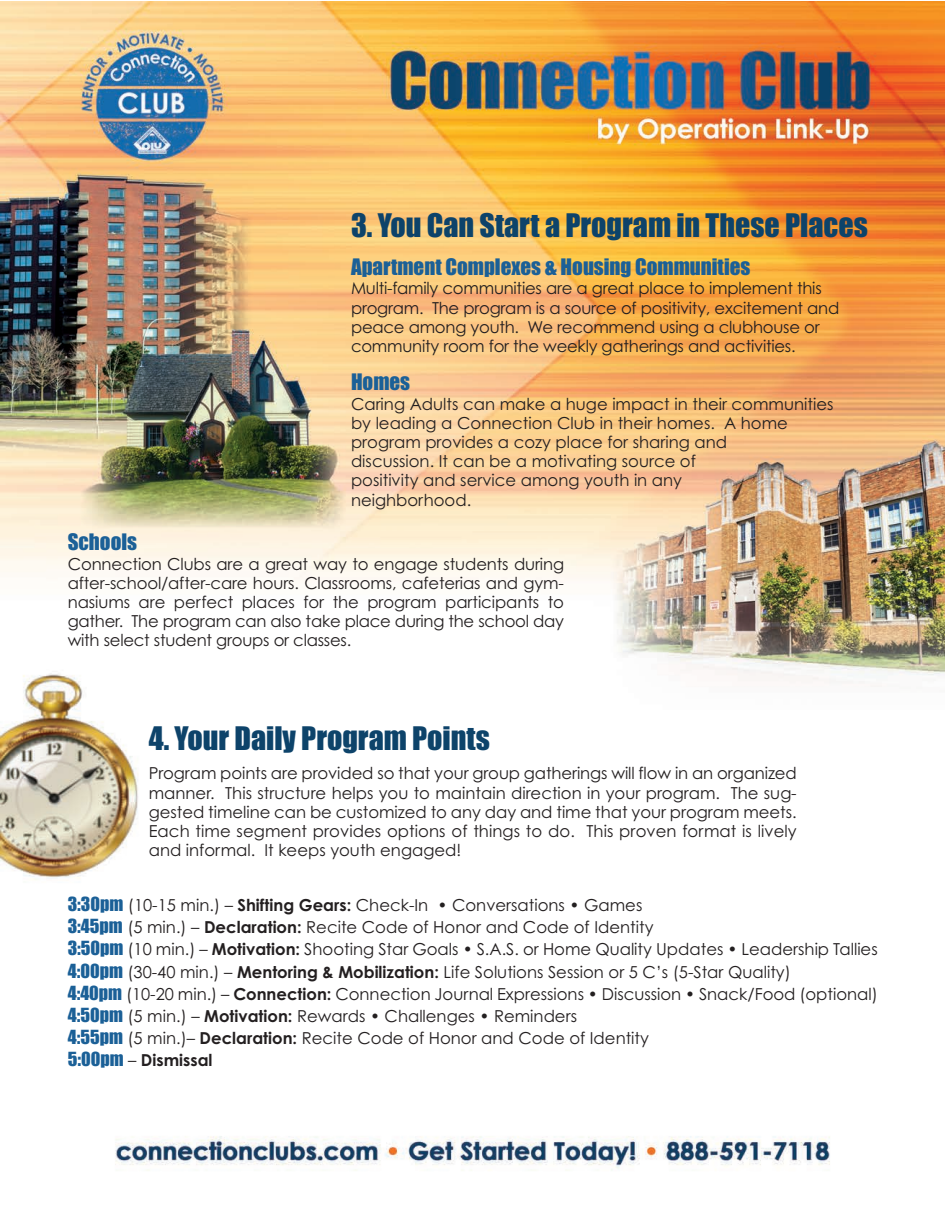
<style>
.page{position:relative;width:945px;height:1215px;background:#fff}
.page>*{position:absolute;margin:0;border:0;box-sizing:border-box;transform-origin:0 0}
.t1{font:30px "Impact";color:#0d436a}
.t2{font:21px "Impact";color:#1b6097}
.t3{font:16.5px/19.2px "Century Gothic";color:#231f20}
.t4{font:700 16.5px "Century Gothic";color:#231f20}
.s1{font-family:"Impact";font-size:18px;color:#1b6097}
.s2{font-weight:700}
.s3{font-family:"Impact";font-weight:400;font-size:18px;color:#1b6097}
.s4{font-weight:400}
</style>
<div class="page">
<img style="left:0;top:1px;width:945px;height:1170px">
<p class="t1" style="left:351px;top:215px;width:518px">3. You Can Start a Program in These Places</p>
<p class="t2" style="left:351px;top:260px;width:401px">Apartment Complexes &amp; Housing Communities</p>
<p class="t3" style="left:351px;top:280px;width:490px">Multi-family communities are a great place to implement this program. The program is a source of positivity, excitement and peace among youth. We recommend using a clubhouse or community room for the weekly gatherings and activities.</p>
<p class="t2" style="left:351px;top:375px;width:61px">Homes</p>
<p class="t3" style="left:351px;top:396px;width:484px">Caring Adults can make a huge impact in their communities</p>
<p class="t3" style="left:351px;top:415px;width:439px">by leading a Connection Club in their homes. A home</p>
<p class="t3" style="left:351px;top:434px;width:378px">program provides a cozy place for sharing and discussion. It can be a motivating source of positivity and service among youth in any neighborhood.</p>
<p class="t2" style="left:68px;top:535px;width:71px">Schools</p>
<p class="t3" style="left:68px;top:556px;width:498px;text-align:justify">Connection Clubs are a great way to engage students during after-school/after-care hours. Classrooms, cafeterias and gym&shy;nasiums are perfect places for the program participants to gather. The program can also take place during the school day with select student groups or classes.</p>
<p class="t1" style="left:149px;top:729px;width:343px">4. Your Daily Program Points</p>
<p class="t3" style="left:149px;top:765px;width:650px;text-align:justify">Program points are provided so that your group gatherings will flow in an organized manner. This structure helps you to maintain direction in your program. The sug&shy;gested timeline can be customized to any day and time that your program meets.<br>Each time segment provides options of things to do. This proven format is lively and informal. It keeps youth engaged!</p>
<p class="t3" style="left:68px;top:897px;width:576px"><span class="s1">3:30pm</span> (10-15 min.) – <span class="s2">Shifting Gears:</span> Check-In • Conversations • Games</p>
<p class="t3" style="left:68px;top:919px;width:587px"><span class="s1">3:45pm</span> (5 min.) – <span class="s2">Declaration:</span> Recite Code of Honor and Code of Identity</p>
<p class="t3" style="left:68px;top:941px;width:812px"><span class="s1">3:50pm</span> (10 min.) – <span class="s2">Motivation:</span> Shooting Star Goals • S.A.S. or Home Quality Updates • Leadership Tallies</p>
<p class="t3" style="left:68px;top:964px;width:725px"><span class="s1">4:00pm</span> (30-40 min.) – <span class="s2">Mentoring &amp; Mobilization:</span> Life Solutions Session or 5 C’s (5-Star Quality)</p>
<p class="t3" style="left:68px;top:984px;width:812px;line-height:22.2px"><span class="s1">4:40pm</span> (10-20 min.) – <span class="s2">Connection:</span> Connection Journal Expressions • Discussion • Snack/Food (optional)<br><span class="s1">4:50pm</span> (5 min.) – <span class="s2">Motivation:</span> Rewards • Challenges • Reminders</p>
<p class="t3" style="left:68px;top:1030px;width:583px"><span class="s1">4:55pm</span> (5 min.)– <span class="s2">Declaration:</span> Recite Code of Honor and Code of Identity</p>
<p class="t4" style="left:68px;top:1051px;width:146px"><span class="s3">5:00pm</span> <span class="s4">–</span> Dismissal</p>
</div>
